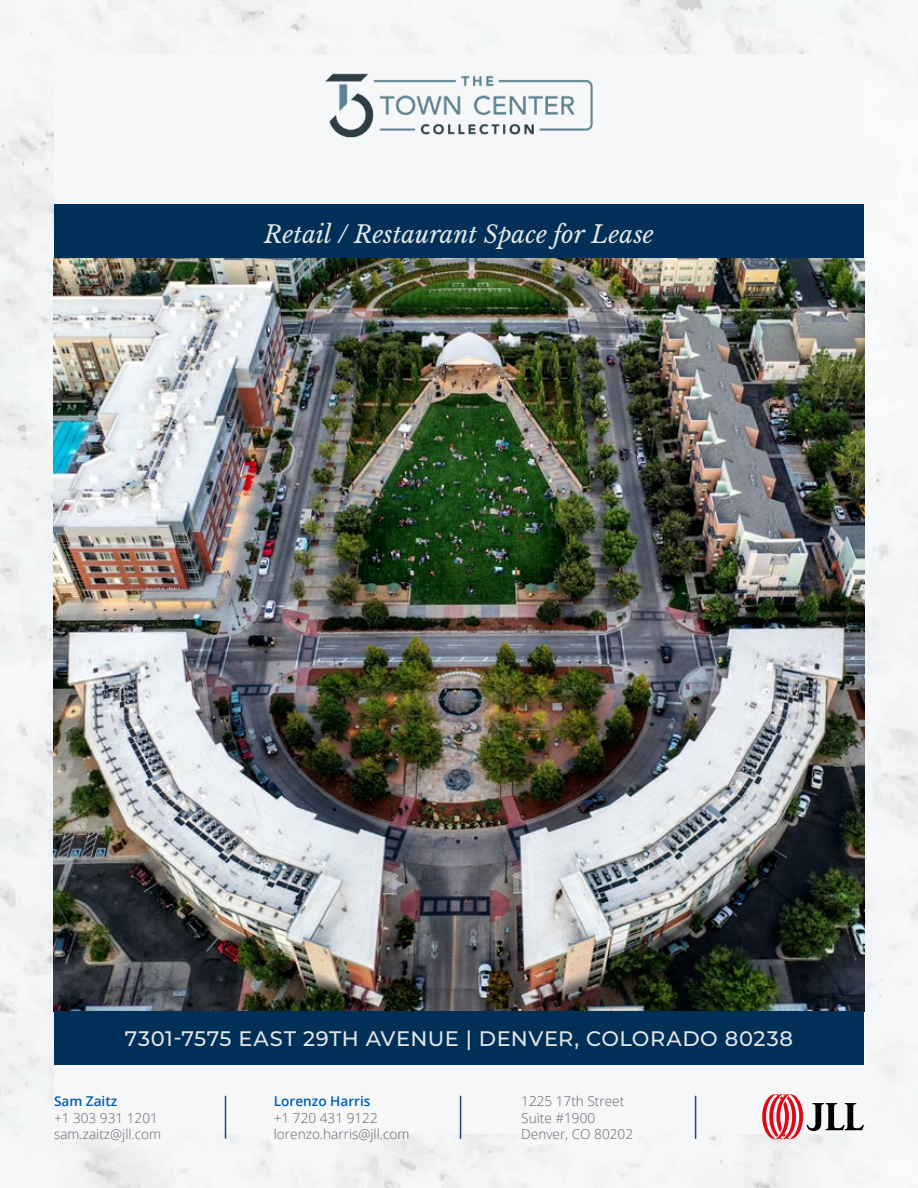
<style>
.page{position:relative;width:918px;height:1188px;background:#f4f5f7}
.page>*{position:absolute;margin:0;border:0;box-sizing:border-box;transform-origin:0 0}
.t1{font:italic 24px "Libre Baskerville";color:#e2e5e6}
.t2{font:500 21px "Montserrat";letter-spacing:.025em;color:#e2e5e6}
.t3{font:300 13.65px/16.4px "Open Sans";color:#626468}
.t4{font:600 13.65px "Open Sans";color:#005cb9}
</style>
<div class="page">
<div style="left:54px;top:54px;width:810px;height:1080px;background:#f6f7f9"></div>
<img style="left:54px;top:258px;width:810px;height:753px">
<hr style="left:460px;top:1096px;width:1px;height:43px;background:#25408f">
<hr style="left:225px;top:1096px;width:1px;height:42px;background:#25408f">
<hr style="left:695px;top:1096px;width:1px;height:43px;background:#25408f">
<svg style="left:762px;top:1094px;width:102px;height:45px"></svg>
<div style="left:54px;top:1011px;width:810px;height:54px;background:#003057"></div>
<div style="left:54px;top:204px;width:810px;height:54px;background:#003057"></div>
<img style="left:312px;top:32px;width:294px;height:106px">
<h1 class="t1" style="left:264px;top:220px;width:391px">Retail / Restaurant Space for Lease</h1>
<h2 class="t2" style="left:125px;top:1024px;width:670px">7301-7575 EAST 29TH AVENUE | DENVER, COLORADO 80238</h2>
<p class="t4" style="left:54px;top:1092px;width:65px">Sam Zaitz</p>
<p class="t3" style="left:54px;top:1109px;width:109px">+1 303 931 1201 sam.zaitz@jll.com</p>
<p class="t4" style="left:274px;top:1092px;width:98px">Lorenzo Harris</p>
<p class="t3" style="left:274px;top:1109px;width:137px">+1 720 431 9122 lorenzo.harris@jll.com</p>
<p class="t3" style="left:521px;top:1093px;width:113px">1225 17th Street<br>Suite #1900<br>Denver, CO 80202</p>
</div>
